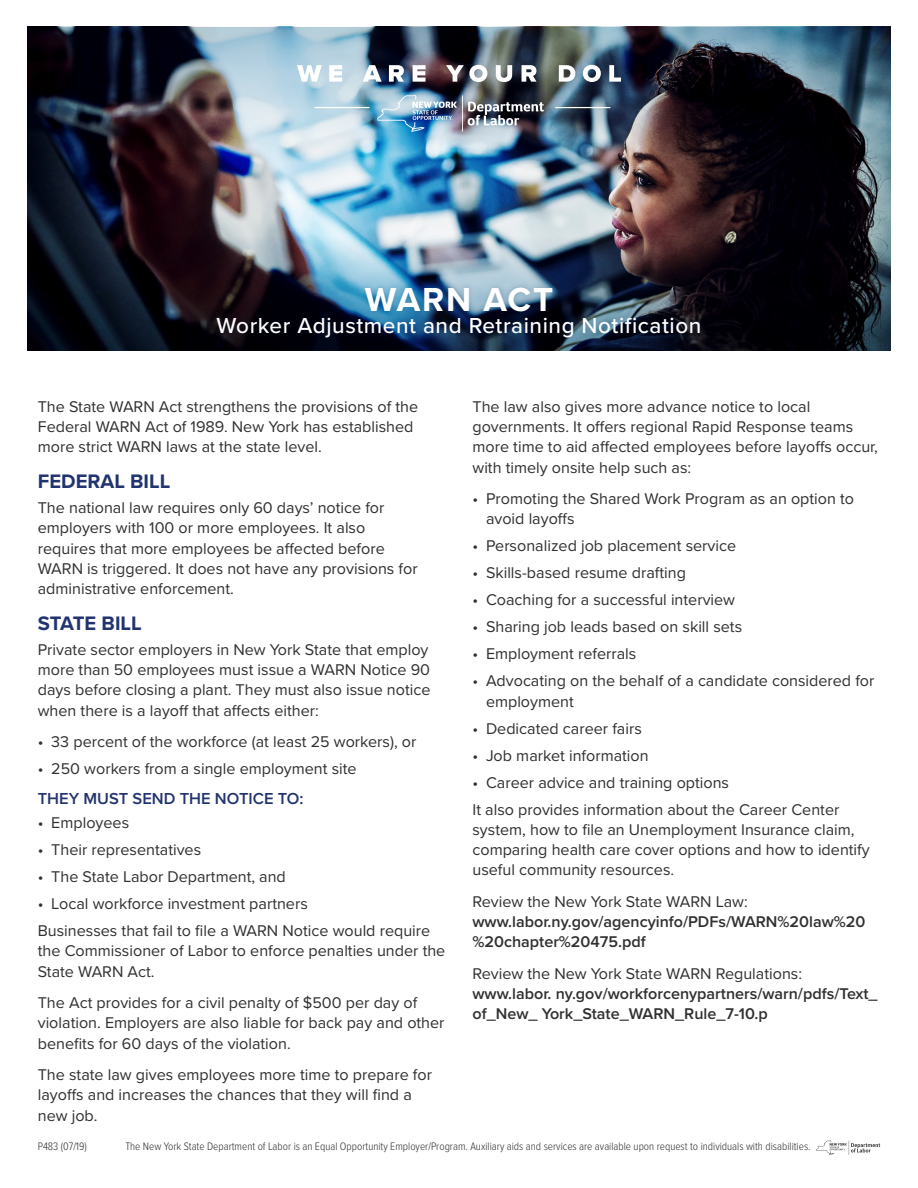
<style>
.page{position:relative;width:918px;height:1188px;background:#fff}
.page>*{position:absolute;margin:0;border:0;box-sizing:border-box;transform-origin:0 0}
.Fact_Sheet_Headline{font:700 34.5px "Proxima Nova";letter-spacing:.05em;color:#fff}
.Fact_Sheet_Sub-head{font:500 22.5px "Proxima Nova";letter-spacing:.025em;color:#fff}
.Section_Headline{font:700 20.25px "Proxima Nova";color:#22346f}
.Section_By-line{font:600 16.5px "Proxima Nova";color:#22346f}
.Body_Copy{font:16.2px/20.2px "Proxima Nova";color:#312f30}
.Body_Copy-2{font:600 16.2px/20.2px "Proxima Nova";color:#312f30}
.t1{font:300 11.25px "Proxima Nova Cond";color:#312f30}
.s1{font-weight:400}
</style>
<div class="page">
<svg style="left:816px;top:1141px;width:64px;height:14px"></svg>
<img style="left:27px;top:162px;width:864px;height:73px">
<img style="left:27px;top:27px;width:864px;height:135px">
<img style="left:27px;top:235px;width:864px;height:116px">
<svg style="left:468px;top:102px;width:76px;height:23px"></svg>
<hr style="left:462px;top:95px;width:1px;height:37px;background:#fff">
<img style="left:377px;top:95px;width:80px;height:37px">
<hr style="left:555px;top:107px;width:55px;height:1px;background:#fff">
<hr style="left:314px;top:107px;width:56px;height:1px;background:#fff">
<svg style="left:297px;top:65px;width:25px;height:17px"></svg>
<svg style="left:329px;top:65px;width:13px;height:17px"></svg>
<svg style="left:363px;top:65px;width:19px;height:17px"></svg>
<svg style="left:389px;top:65px;width:15px;height:17px"></svg>
<svg style="left:413px;top:65px;width:13px;height:17px"></svg>
<svg style="left:446px;top:65px;width:41px;height:17px"></svg>
<svg style="left:496px;top:65px;width:16px;height:17px"></svg>
<svg style="left:522px;top:65px;width:15px;height:17px"></svg>
<svg style="left:559px;top:65px;width:16px;height:17px"></svg>
<svg style="left:583px;top:65px;width:18px;height:17px"></svg>
<svg style="left:609px;top:65px;width:12px;height:17px"></svg>
<div style="left:211px;top:281px;width:495px;height:63px;background:#002953;opacity:.2"></div>
<p class="Fact_Sheet_Headline" style="left:365px;top:274px;width:190px">WARN ACT</p>
<p class="Fact_Sheet_Sub-head" style="left:217px;top:309px;width:486px">Worker Adjustment and Retraining Notification</p>
<p class="Body_Copy" style="left:38px;top:396px;width:382px">The State WARN Act strengthens the provisions of the<br>Federal WARN Act of 1989. New York has established more strict WARN laws at the state level.</p>
<p class="Section_Headline" style="left:38px;top:466px;width:134px">FEDERAL BILL</p>
<p class="Body_Copy" style="left:38px;top:497px;width:381px">The national law requires only 60 days’ notice for employers with 100 or more employees. It also requires that more employees be affected before WARN is triggered. It does not have any provisions for administrative enforcement.</p>
<p class="Section_Headline" style="left:38px;top:608px;width:105px">STATE BILL</p>
<p class="Body_Copy" style="left:38px;top:639px;width:394px;text-align:justify">Private sector employers in New York State that employ more than 50 employees must issue a WARN Notice 90 days before closing a plant. They must also issue notice when there is a layoff that affects either:</p>
<p class="Body_Copy" style="left:38px;top:731px;width:380px">• 33 percent of the workforce (at least 25 workers), or</p>
<p class="Body_Copy" style="left:38px;top:758px;width:320px">• 250 workers from a single employment site</p>
<p class="Section_By-line" style="left:38px;top:786px;width:267px">THEY MUST SEND THE NOTICE TO:</p>
<p class="Body_Copy" style="left:38px;top:812px;width:93px">• Employees</p>
<p class="Body_Copy" style="left:38px;top:839px;width:165px">• Their representatives</p>
<p class="Body_Copy" style="left:38px;top:866px;width:250px">• The State Labor Department, and</p>
<p class="Body_Copy" style="left:38px;top:893px;width:272px">• Local workforce investment partners</p>
<p class="Body_Copy" style="left:38px;top:920px;width:409px">Businesses that fail to file a WARN Notice would require the Commissioner of Labor to enforce penalties under the<br>State WARN Act.</p>
<p class="Body_Copy" style="left:38px;top:992px;width:408px">The Act provides for a civil penalty of $500 per day of violation. Employers are also liable for back pay and other benefits for 60 days of the violation.</p>
<p class="Body_Copy" style="left:38px;top:1064px;width:396px">The state law gives employees more time to prepare for layoffs and increases the chances that they will find a new job.</p>
<p class="Body_Copy" style="left:472px;top:396px;width:407px">The law also gives more advance notice to local governments. It offers regional Rapid Response teams more time to aid affected employees before layoffs occur, with timely onsite help such as:</p>
<p class="Body_Copy" style="left:486px;top:488px;width:370px;text-indent:-14px">• Promoting the Shared Work Program as an option to avoid layoffs</p>
<p class="Body_Copy" style="left:472px;top:535px;width:265px">• Personalized job placement service</p>
<p class="Body_Copy" style="left:472px;top:562px;width:215px">• Skills-based resume drafting</p>
<p class="Body_Copy" style="left:472px;top:589px;width:264px">• Coaching for a successful interview</p>
<p class="Body_Copy" style="left:472px;top:616px;width:271px">• Sharing job leads based on skill sets</p>
<p class="Body_Copy" style="left:472px;top:643px;width:165px">• Employment referrals</p>
<p class="Body_Copy" style="left:486px;top:670px;width:390px;text-indent:-14px">• Advocating on the behalf of a candidate considered for employment</p>
<p class="Body_Copy" style="left:472px;top:717px;width:171px">• Dedicated career fairs</p>
<p class="Body_Copy" style="left:472px;top:744px;width:178px">• Job market information</p>
<p class="Body_Copy" style="left:472px;top:771px;width:258px">• Career advice and training options</p>
<p class="Body_Copy" style="left:472px;top:798px;width:399px">It also provides information about the Career Center system, how to file an Unemployment Insurance claim, comparing health care cover options and how to identify useful community resources.</p>
<p class="Body_Copy-2" style="left:472px;top:891px;width:394px"><span class="s1">Review the New York State WARN Law: </span>www.labor.ny.gov/agencyinfo/PDFs/WARN%20law%20 %20chapter%20475.pdf</p>
<p class="Body_Copy-2" style="left:472px;top:963px;width:407px"><span class="s1">Review the New York State WARN Regulations: </span>www.labor. ny.gov/workforcenypartners/warn/pdfs/Text_ of_New_ York_State_WARN_Rule_7-10.p</p>
<p class="t1" style="left:38px;top:1138px;width:51px">P483 (07/19)</p>
<p class="t1" style="left:125px;top:1138px;width:687px">The New York State Department of Labor is an Equal Opportunity Employer/Program. Auxiliary aids and services are available upon request to individuals with disabilities.</p>
</div>
